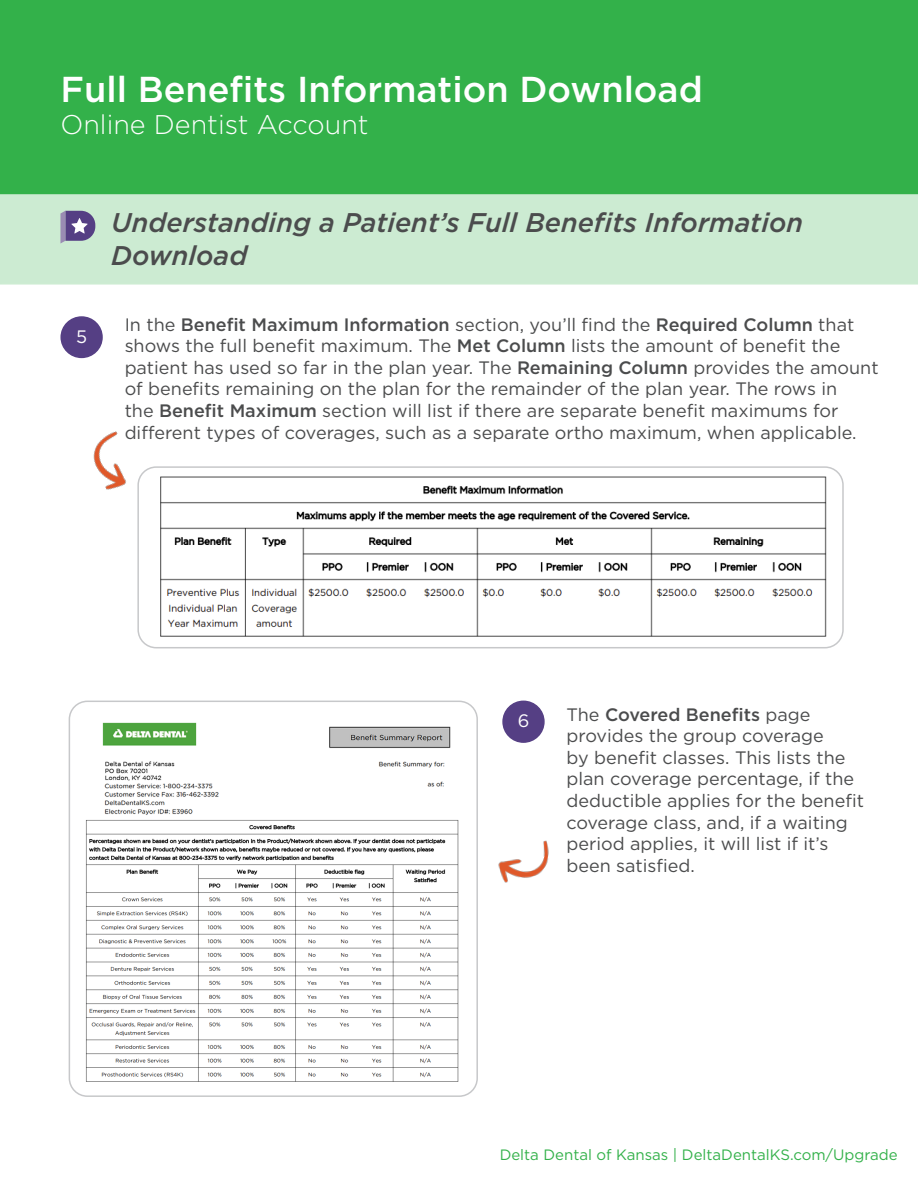
<style>
.page{position:relative;width:918px;height:1188px;background:#fff}
.page>*{position:absolute;margin:0;border:0;box-sizing:border-box;transform-origin:0 0}
.t1{font:500 36px "Gotham";color:#fff}
.t2{font:italic 500 27px/32.4px "Gotham";color:#4b4c4d}
.t3{font:300 27px "Gotham";color:#fff}
.t4{font:18px/21.6px "Gotham";color:#4b4c4d}
.t5{font:18px "Gotham";color:#fff}
.t6{font:15px "Gotham";color:#33b14a}
.s1{font-weight:500}
</style>
<div class="page">
<div style="left:1px;top:1px;width:916px;height:192px;background:#33b14a"></div>
<div style="left:0;top:0;width:918px;height:194px;border:2px solid #33b14a"></div>
<div style="left:0;top:191px;width:918px;height:94px;background:#ccebd2;border:2px solid #33b14a"></div>
<svg style="left:60px;top:211px;width:35px;height:33px"></svg>
<img style="left:73px;top:722px;width:386px;height:367px">
<div style="left:69px;top:701px;width:409px;height:396px;border:2px solid #c7c8ca;border-radius:18px"></div>
<div style="left:61px;top:317px;width:41px;height:40px;background:#553f84;border-radius:50%"></div>
<div style="left:60px;top:316px;width:43px;height:42px;border:2px solid #553f84;border-radius:50%"></div>
<div style="left:503px;top:701px;width:41px;height:41px;background:#553f84;border-radius:50%"></div>
<div style="left:502px;top:701px;width:43px;height:42px;border:2px solid #553f84;border-radius:50%"></div>
<img style="left:143px;top:475px;width:698px;height:173px">
<div style="left:137px;top:466px;width:707px;height:182px;border:2px solid #c7c8ca;border-radius:18px"></div>
<img style="left:93px;top:431px;width:68px;height:79px">
<img style="left:498px;top:840px;width:51px;height:43px">
<p class="t1" style="left:60px;top:65px;width:644px">Full Benefits Information Download</p>
<p class="t3" style="left:60px;top:107px;width:310px">Online Dentist Account</p>
<p class="t5" style="left:76px;top:325px;width:13px">5</p>
<p class="t2" style="left:111px;top:206px;width:693px">Understanding a Patient’s Full Benefits Information<br>Download</p>
<p class="t4" style="left:125px;top:313px;width:755px">In the <span class="s1">Benefit Maximum Information</span> section, you’ll find the <span class="s1">Required Column</span> that shows the full benefit maximum. The <span class="s1">Met Column</span> lists the amount of benefit the patient has used so far in the plan year. The <span class="s1">Remaining Column</span> provides the amount of benefits remaining on the plan for the remainder of the plan year. The rows in<br>the <span class="s1">Benefit Maximum</span> section will list if there are separate benefit maximums for different types of coverages, such as a separate ortho maximum, when applicable.</p>
<p class="t5" style="left:518px;top:710px;width:13px">6</p>
<p class="t4" style="left:567px;top:703px;width:299px">The <span class="s1">Covered Benefits</span> page provides the group coverage<br>by benefit classes. This lists the plan coverage percentage, if the deductible applies for the benefit coverage class, and, if a waiting period applies, it will list if it’s been satisfied.</p>
<p class="t6" style="left:500px;top:1145px;width:400px">Delta Dental of Kansas | DeltaDentalKS.com/Upgrade</p>
</div>
